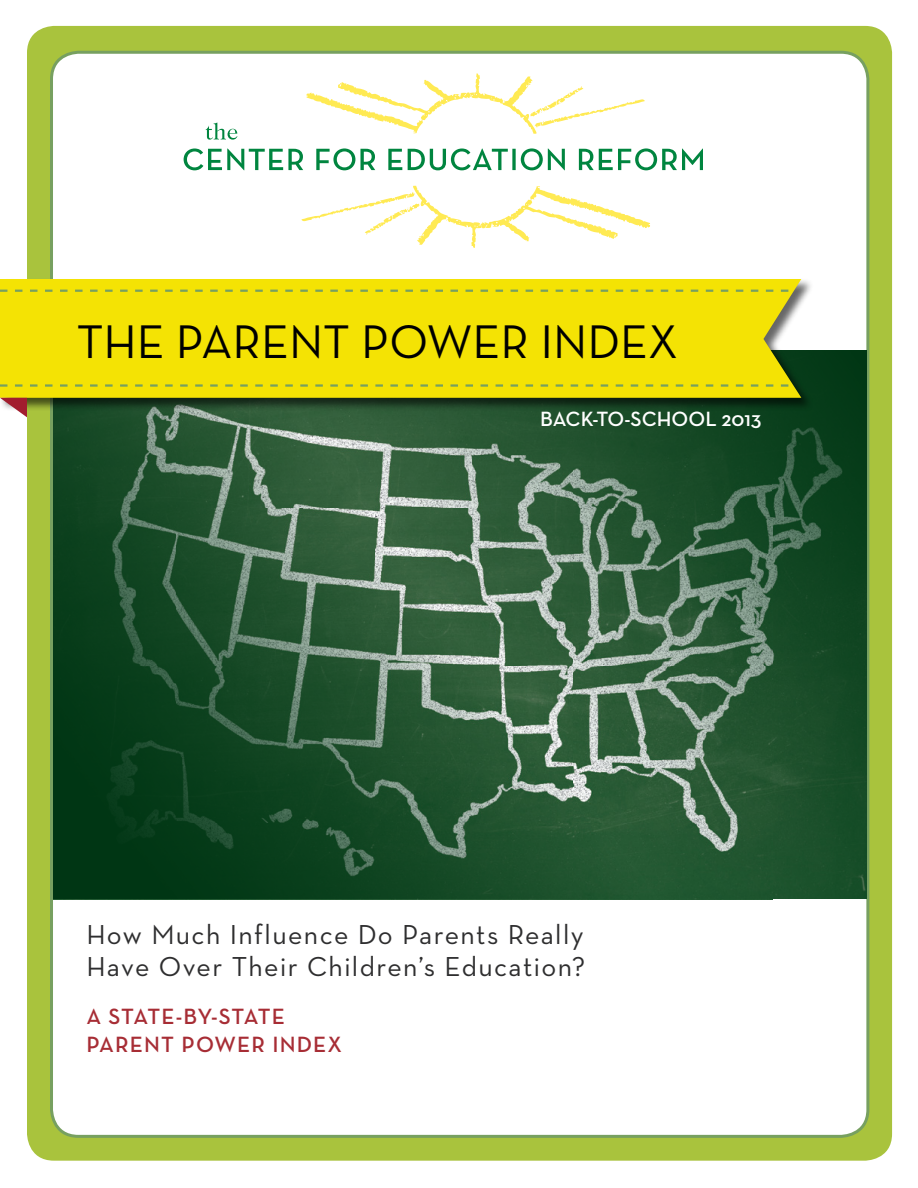
<style>
.page{position:relative;width:918px;height:1188px;background:#fff}
.page>*{position:absolute;margin:0;border:0;box-sizing:border-box;transform-origin:0 0}
.t1{font:48px "Neutra Text";color:#000}
.t2{font:27.9px/31.7px "Neutra Text";letter-spacing:.05em;color:#2e2e2f}
.t3{font:600 22.5px/28.5px "Neutra Text";letter-spacing:.05em;color:#a72d35}
.t4{font:600 21px "Neutra Text";color:#fff}
</style>
<div class="page">
<div style="left:27px;top:26px;width:865px;height:1135px;background:#a9c33d;border-radius:27px"></div>
<div style="left:52px;top:52px;width:816px;height:1084px;background:#fff;border-radius:27px"></div>
<svg style="left:301px;top:186px;width:349px;height:62px"></svg>
<svg style="left:205px;top:123px;width:32px;height:17px"></svg>
<svg style="left:184px;top:148px;width:519px;height:22px"></svg>
<svg style="left:307px;top:73px;width:338px;height:61px"></svg>
<svg style="left:53px;top:350px;width:813px;height:549px;background:#2c5939"></svg>
<div style="left:0;top:278px;width:814px;height:133px;background:#000;opacity:.6"></div>
<div style="left:0;top:279px;width:801px;height:119px;background:#f4e304"></div>
<svg style="left:0;top:290px;width:788px;height:2px;background:#bac32e"></svg>
<svg style="left:0;top:384px;width:788px;height:3px;background:#c4c926"></svg>
<svg style="left:0;top:398px;width:27px;height:19px"></svg>
<h1 class="t1" style="left:77px;top:312px;width:603px">THE PARENT POWER INDEX</h1>
<p class="t4" style="left:540px;top:406px;width:223px">BACK-TO-SCHOOL 2013</p>
<p class="t2" style="left:86px;top:918px;width:500px">How Much Influence Do Parents Really<br>Have Over Their Children’s Education?</p>
<p class="t3" style="left:86px;top:1002px;width:257px">A STATE-BY-STATE<br>PARENT POWER INDEX</p>
</div>
